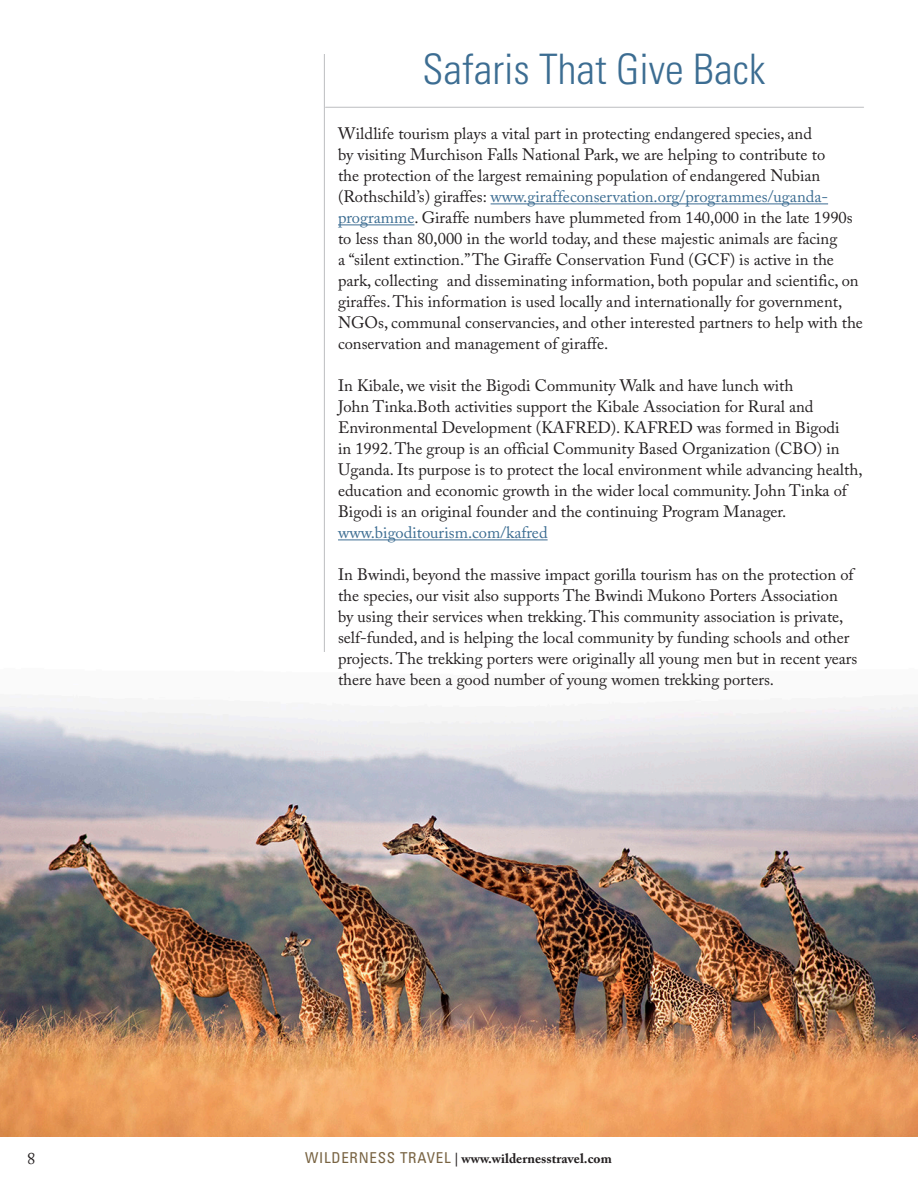
<style>
.page{position:relative;width:918px;height:1188px;background:#fff}
.page>*{position:absolute;margin:0;border:0;box-sizing:border-box;transform-origin:0 0}
.TOC_page_headers{font:300 condensed 42px "Univers LT Std";color:#3c6d92}
.trip_date{font:16.5px/21px "Adobe Caslon Pro";color:#231f20}
.trip_date-2{font:16.5px "Adobe Caslon Pro";color:#3c6d92}
.t1{font:700 13.5px "Adobe Caslon Pro";color:#231f20}
.s1{color:#3c6d92}
.s2{font-family:"Univers LT Std";font-weight:400;font-stretch:condensed;font-size:15px;color:#786342}
</style>
<div class="page">
<hr style="left:324px;top:54px;width:1px;height:1080px;background:#bcbdc0">
<hr style="left:326px;top:107px;width:538px;height:1px;background:#bcbdc0">
<img style="left:0;top:653px;width:918px;height:483px">
<hr style="left:491px;top:203px;width:337px;height:1px;background:#3c6d92">
<hr style="left:338px;top:224px;width:76px;height:1px;background:#3c6d92">
<hr style="left:338px;top:539px;width:210px;height:1px;background:#3c6d92">
<p class="TOC_page_headers" style="left:423px;top:44px;width:344px">Safaris That Give Back</p>
<p class="trip_date" style="left:338px;top:123px;width:526px">Wildlife tourism plays a vital part in protecting endangered species, and<br>by visiting Murchison Falls National Park, we are helping to contribute to<br>the protection of the largest remaining population of endangered Nubian (Rothschild’s) giraffes: <span class="s1">www.giraffeconservation.org/programmes/uganda&shy;programme</span>. Giraffe numbers have plummeted from 140,000 in the late 1990s to less than 80,000 in the world today, and these majestic animals are facing<br>a “silent extinction.” The Giraffe Conservation Fund (GCF) is active in the park, collecting and disseminating information, both popular and scientific, on giraffes. This information is used locally and internationally for government, NGOs, communal conservancies, and other interested partners to help with the conservation and management of giraffe.</p>
<p class="trip_date" style="left:338px;top:375px;width:526px">In Kibale, we visit the Bigodi Community Walk and have lunch with<br>John Tinka.Both activities support the Kibale Association for Rural and Environmental Development (KAFRED). KAFRED was formed in Bigodi<br>in 1992. The group is an official Community Based Organization (CBO) in Uganda. Its purpose is to protect the local environment while advancing health, education and economic growth in the wider local community. John Tinka of Bigodi is an original founder and the continuing Program Manager.</p>
<p class="trip_date-2" style="left:338px;top:523px;width:211px">www.bigoditourism.com/kafred</p>
<p class="trip_date" style="left:338px;top:564px;width:521px">In Bwindi, beyond the massive impact gorilla tourism has on the protection of the species, our visit also supports The Bwindi Mukono Porters Association<br>by using their services when trekking. This community association is private, self-funded, and is helping the local community by funding schools and other projects. The trekking porters were originally all young men but in recent years there have been a good number of young women trekking porters.</p>
<p class="trip_date" style="left:27px;top:1148px;width:10px">8</p>
<p class="t1" style="left:305px;top:1151px;width:308px"><span class="s2">WILDERNESS TRAVEL</span> | www.wildernesstravel.com</p>
</div>
